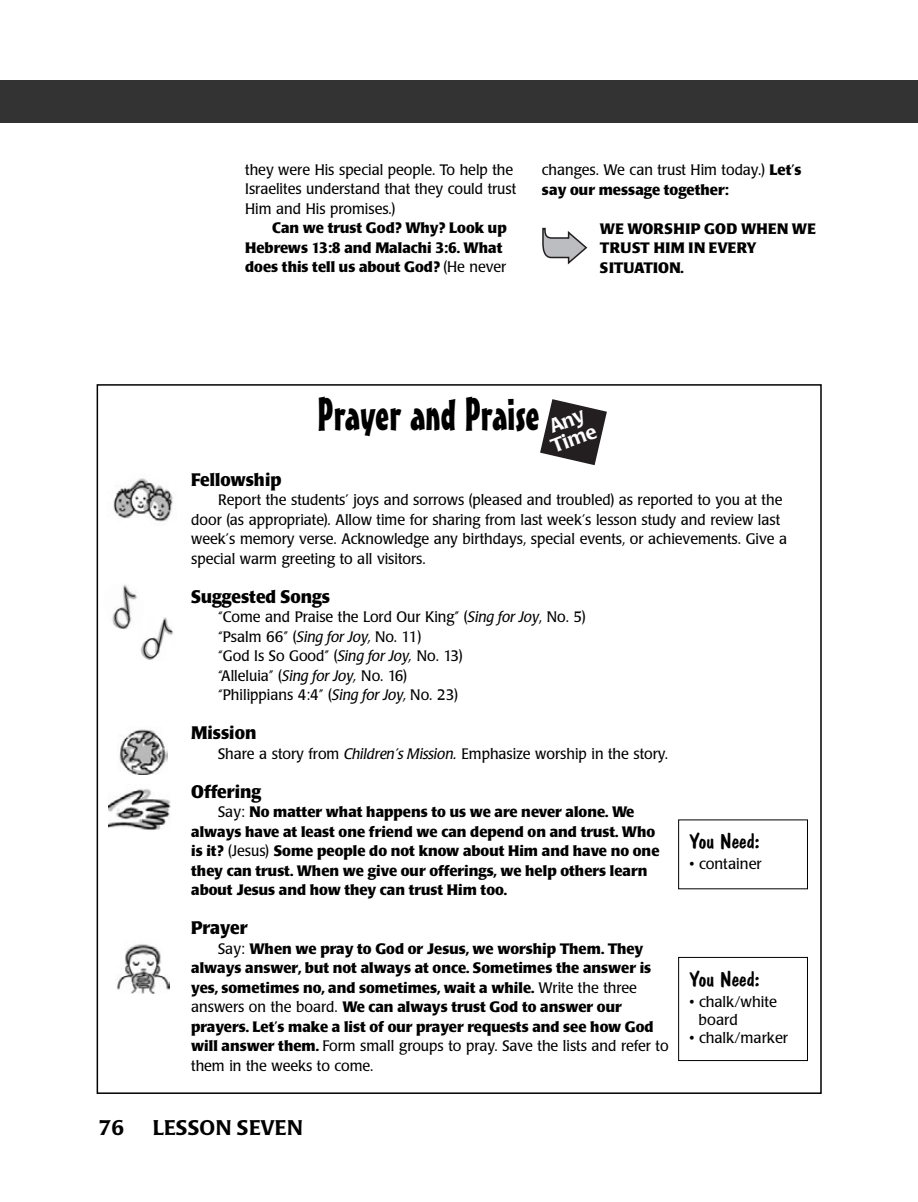
<style>
.page{position:relative;width:918px;height:1202px;background:#fff}
.page>*{position:absolute;margin:0;border:0;box-sizing:border-box;transform-origin:0 0}
.t1{font:45px "Mister Earl BT";color:#000}
.t2{font:21px "Dom Casual D";color:#000;scale:1.05 1}
.t3{font:500 21px "Poppl Laudatio";letter-spacing:.01em;color:#000}
.t4{font:500 19.5px/19.5px "Poppl Laudatio";color:#fff}
.t5{font:700 18px "Poppl Laudatio";color:#000;scale:.95 1}
.t6{font:700 15px/19.5px "Poppl Laudatio";color:#000}
.t7{font:15px/19.5px "Poppl Laudatio";color:#000;scale:.95 1}
.t8{font:700 15px/19.5px "Poppl Laudatio";letter-spacing:.02em;color:#000}
.t9{font:15px/18.3px "Poppl Laudatio";color:#000}
.s1{font-weight:400}
.s2{font-weight:700}
.s3{font-style:italic}
</style>
<div class="page">
<div style="left:0;top:80px;width:891px;height:43px;background:#333"></div>
<div style="left:891px;top:80px;width:27px;height:43px;background:#333"></div>
<svg style="left:542px;top:228px;width:45px;height:36px"></svg>
<img style="left:113px;top:478px;width:60px;height:44px">
<img style="left:112px;top:584px;width:25px;height:46px">
<img style="left:119px;top:729px;width:48px;height:45px">
<img style="left:108px;top:789px;width:63px;height:41px">
<img style="left:117px;top:944px;width:53px;height:49px">
<img style="left:138px;top:615px;width:38px;height:47px;border-radius:19px">
<svg style="left:540px;top:399px;width:67px;height:66px"></svg>
<div style="left:678px;top:819px;width:130px;height:70px;border:1px solid #000"></div>
<div style="left:678px;top:957px;width:130px;height:103px;border:1px solid #000"></div>
<p class="t7" style="left:245px;top:161px;width:287px">they were His special people. To help the<br>Israelites understand that they could trust<br>Him and His promises.)</p>
<p class="t6" style="left:245px;top:220px;width:263px;text-indent:27px">Can we trust God? Why? Look up<br>Hebrews 13:8 and Malachi 3:6. What does this tell us about God? <span class="s1">(He never</span></p>
<p class="t7" style="left:542px;top:161px;width:275px">changes. We can trust Him today.) <span class="s2">Let’s say our message together:</span></p>
<p class="t8" style="left:600px;top:220px;width:217px">WE WORSHIP GOD WHEN WE<br>TRUST HIM IN EVERY<br>SITUATION.</p>
<h1 class="t1" style="left:318px;top:398px;width:224px">Prayer and Praise</h1>
<h3 class="t4" style="left:542px;top:421px;width:49px;rotate:-21deg">Any<br>Time</h3>
<p class="t5" style="left:191px;top:472px;width:96px">Fellowship</p>
<p class="t7" style="left:191px;top:492px;width:629px;text-indent:27px">Report the students’ joys and sorrows (pleased and troubled) as reported to you at the door (as appropriate). Allow time for sharing from last week’s lesson study and review last week’s memory verse. Acknowledge any birthdays, special events, or achievements. Give a special warm greeting to all visitors.</p>
<p class="t5" style="left:191px;top:589px;width:148px">Suggested Songs</p>
<p class="t7" style="left:218px;top:609px;width:388px">“Come and Praise the Lord Our King” (<span class="s3">Sing for Joy</span>, No. 5) “Psalm 66” (<span class="s3">Sing for Joy,</span> No. 11)<br>“God Is So Good” (<span class="s3">Sing for Joy,</span> No. 13)<br>“Alleluia” (<span class="s3">Sing for Joy,</span> No. 16)<br>“Philippians 4:4” (<span class="s3">Sing for Joy,</span> No. 23)</p>
<p class="t5" style="left:191px;top:726px;width:70px">Mission</p>
<p class="t7" style="left:218px;top:745px;width:475px">Share a story from <span class="s3">Children’s Mission.</span> Emphasize worship in the story.</p>
<p class="t5" style="left:191px;top:784px;width:75px">Offering</p>
<p class="t6" style="left:191px;top:804px;width:470px;text-indent:27px"><span class="s1">Say:</span> No matter what happens to us we are never alone. We always have at least one friend we can depend on and trust. Who is it? <span class="s1">(Jesus)</span> Some people do not know about Him and have no one they can trust. When we give our offerings, we help others learn about Jesus and how they can trust Him too.</p>
<p class="t5" style="left:191px;top:921px;width:61px">Prayer</p>
<p class="t6" style="left:191px;top:940px;width:479px;text-indent:27px"><span class="s1">Say:</span> When we pray to God or Jesus, we worship Them. They always answer, but not always at once. Sometimes the answer is yes, sometimes no, and sometimes, wait a while. <span class="s1">Write the three answers on the board.</span> We can always trust God to answer our prayers. Let’s make a list of our prayer requests and see how God will answer them. <span class="s1">Form small groups to pray. Save the lists and refer to them in the weeks to come.</span></p>
<h2 class="t2" style="left:690px;top:828px;width:68px">You Need:</h2>
<p class="t9" style="left:690px;top:856px;width:74px">• container</p>
<h2 class="t2" style="left:690px;top:966px;width:68px">You Need:</h2>
<p class="t9" style="left:699px;top:993px;width:80px;text-indent:-9px">• chalk/white board</p>
<p class="t9" style="left:690px;top:1030px;width:100px">• chalk/marker</p>
<h2 class="t3" style="left:99px;top:1119px;width:27px">76</h2>
<h2 class="t3" style="left:153px;top:1119px;width:152px">LESSON SEVEN</h2>
</div>
